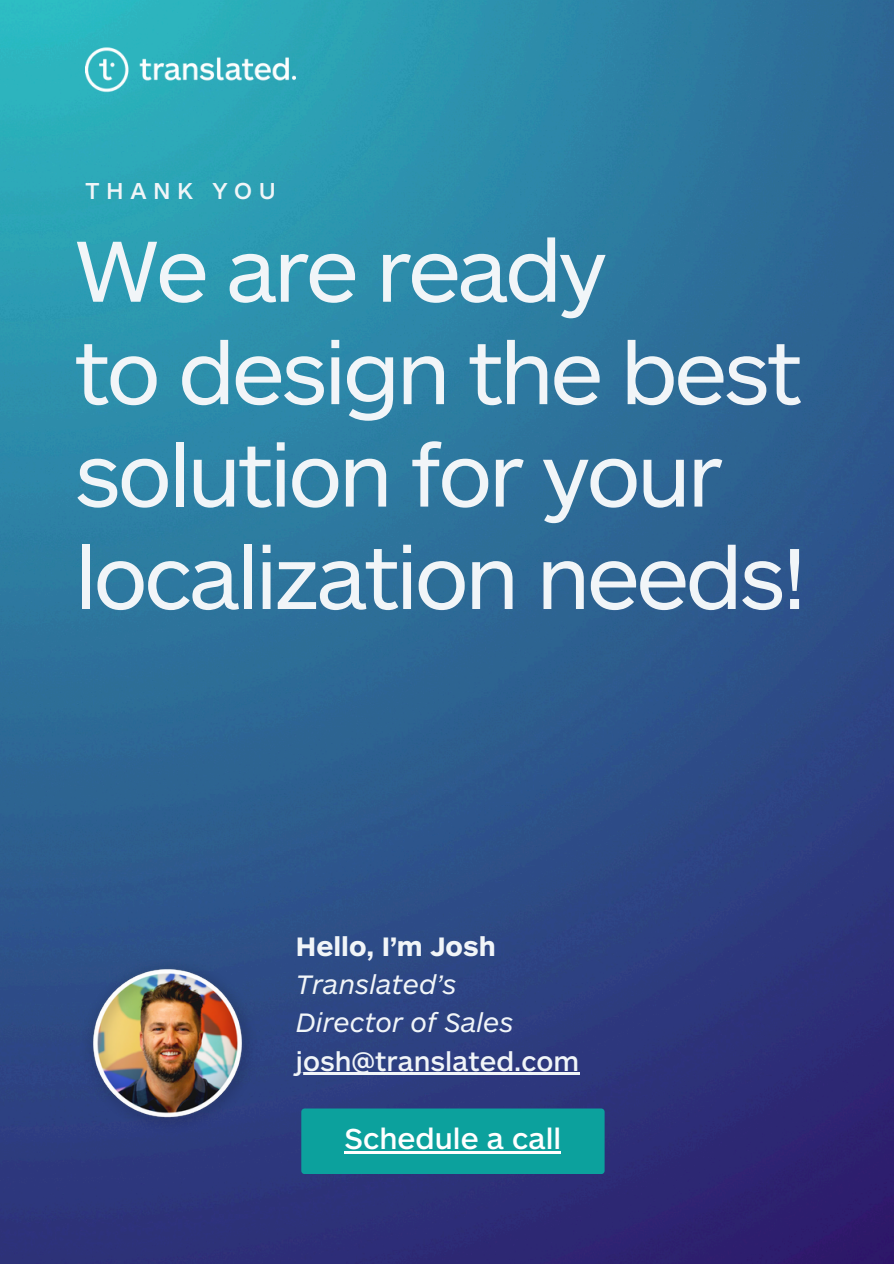
<style>
.page{position:relative;width:894px;height:1264px;background:#fff}
.page>*{position:absolute;margin:0;border:0;box-sizing:border-box;transform-origin:0 0}
.t1{font:90px/102.3px "ARS Maquette Pro";letter-spacing:-.04em;color:#f1f5f8}
.t2{font:500 30px "ARS Maquette Pro";color:#fff}
.t3{font:italic 27.75px/38.2px "ARS Maquette Pro";color:#f1f5f8}
.t4{font:500 27.75px "ARS Maquette Pro";color:#f1f5f8}
.t5{font:500 24px "ARS Maquette Pro";letter-spacing:.27em;color:#f1f5f8}
.s1{font-weight:700;font-style:normal}
</style>
<div class="page">
<img style="left:0;top:0;width:893px;height:1263px">
<img style="left:85px;top:45px;width:210px;height:49px">
<div style="left:301px;top:1108px;width:303px;height:66px;background:#0ca19d;border-radius:3px"></div>
<img style="left:62px;top:912px;width:210px;height:261px">
<hr style="left:344px;top:1151px;width:217px;height:2px;background:#fff">
<hr style="left:296px;top:1072px;width:283px;height:3px;background:#f1f5f8">
<p class="t5" style="left:85px;top:175px;width:192px">THANK YOU</p>
<h1 class="t1" style="left:74px;top:214px;width:733px">We are ready<br>to design the best solution for your localization needs!</h1>
<h2 class="t3" style="left:296px;top:925px;width:219px"><span class="s1">Hello, I’m Josh<br></span>Translated’s<br>Director of Sales</h2>
<p class="t4" style="left:296px;top:1042px;width:285px">josh@translated.com</p>
<h3 class="t2" style="left:344px;top:1118px;width:218px">Schedule a call</h3>
</div>
